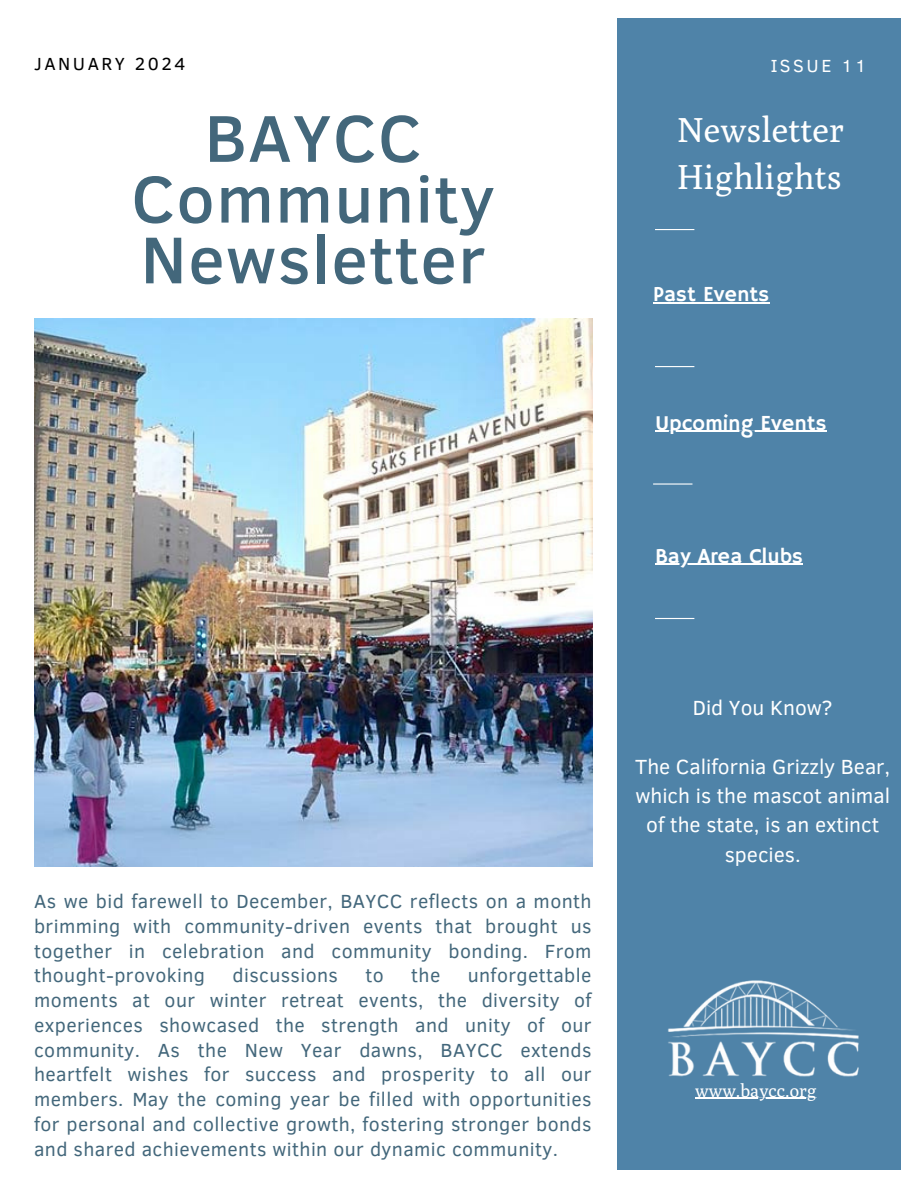
<style>
.page{position:relative;width:918px;height:1188px;background:#fff}
.page>*{position:absolute;margin:0;border:0;box-sizing:border-box;transform-origin:0 0}
.t1{font:500 67.5px/60.8px "Clear Sans";letter-spacing:.02em;color:#43677b;text-align:center}
.t2{font:34.5px/47.2px "Poly";color:#fff}
.t3{font:21.45px "Hammersmith One";color:#fff}
.t4{font:21px/29.2px "Clear Sans";color:#fff;text-align:center}
.t5{font:19.5px/24.8px "Clear Sans";letter-spacing:.02em;color:#43677b;text-align:justify}
.t6{font:18px "Poly";color:#fff}
.t7{font:18px "Clear Sans";letter-spacing:.14em;color:#000}
.t8{font:18px "Clear Sans";letter-spacing:.14em;color:#fff}
</style>
<div class="page">
<div style="left:618px;top:18px;width:283px;height:1152px;background:#4f83a8"></div>
<hr style="left:653px;top:483px;width:39px;height:2px;background:#fff">
<img style="left:668px;top:980px;width:191px;height:97px">
<hr style="left:655px;top:618px;width:39px;height:1px;background:#fff">
<hr style="left:655px;top:366px;width:39px;height:1px;background:#fff">
<hr style="left:655px;top:229px;width:39px;height:1px;background:#fff">
<img style="left:34px;top:319px;width:558px;height:548px">
<hr style="left:695px;top:1098px;width:122px;height:1px;background:#fff">
<hr style="left:655px;top:564px;width:148px;height:1px;background:#fff">
<hr style="left:655px;top:431px;width:172px;height:1px;background:#fff">
<hr style="left:653px;top:302px;width:116px;height:1px;background:#fff">
<h1 class="t7" style="left:34px;top:51px;width:153px">JANUARY 2024</h1>
<p class="t1" style="left:131px;top:104px;width:365px">BAYCC<br>Community<br>Newsletter</p>
<h2 class="t8" style="left:771px;top:53px;width:97px">ISSUE 11</h2>
<h4 class="t2" style="left:677px;top:105px;width:168px">Newsletter<br>Highlights</h4>
<p class="t3" style="left:653px;top:282px;width:118px">Past Events</p>
<h3 class="t3" style="left:655px;top:410px;width:173px">Upcoming Events</h3>
<h3 class="t3" style="left:655px;top:543px;width:149px">Bay Area Clubs</h3>
<h3 class="t5" style="left:34px;top:888px;width:559px">As we bid farewell to December, BAYCC reflects on a month brimming with community-driven events that brought us together in celebration and community bonding. From thought-provoking</h3>
<h3 class="t5" style="left:34px;top:962px;width:559px;text-indent:434px">unforgettable moments at our winter retreat events, the diversity of experiences showcased the strength and unity of our community. As the New Year dawns, BAYCC extends heartfelt wishes for success and prosperity to all our members. May the coming year be filled with opportunities for personal and collective growth, fostering stronger bonds and shared achievements within our dynamic community.</h3>
<h3 class="t5" style="left:233px;top:962px;width:107px">discussions</h3>
<h3 class="t5" style="left:365px;top:962px;width:20px">to</h3>
<h3 class="t5" style="left:411px;top:962px;width:31px">the</h3>
<h3 class="t4" style="left:693px;top:692px;width:141px">Did You Know?</h3>
<h3 class="t4" style="left:635px;top:751px;width:257px">The California Grizzly Bear, which is the mascot animal of the state, is an extinct species.</h3>
<h3 class="t6" style="left:695px;top:1079px;width:123px">www.baycc.org</h3>
</div>
